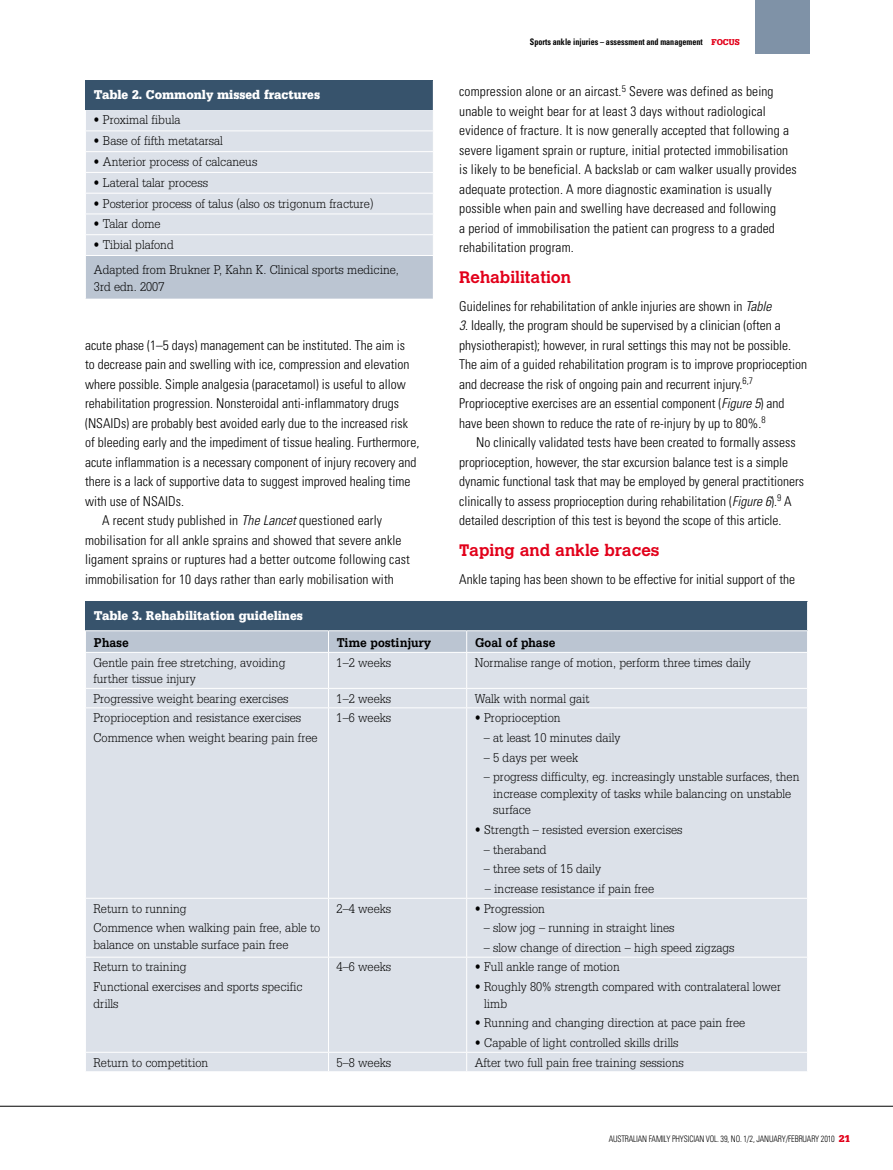
<style>
.page{position:relative;width:893px;height:1170px;background:#fff}
.page>*{position:absolute;margin:0;border:0;box-sizing:border-box;transform-origin:0 0}
.t1{font:700 16.5px "Calvert";color:#e2001a}
.t2{font:300 condensed 13.5px/19.5px "Univers LT";color:#000}
.t3{font:300 13.5px/16.5px "Serifa LT";color:#000;scale:.9 1}
.t4{font:900 13.5px "Serifa LT";color:#fff;scale:.9 1}
.t5{font:700 13.5px "Serifa LT";color:#000;scale:.9 1}
.t6{font:300 condensed 9px "Univers LT";letter-spacing:-.015em;color:#000;scale:.9 1}
.t7{font:700 condensed 9px "Univers LT";color:#000;scale:.9 1}
.s1{font-style:italic}
.s2{font-family:"Serifa LT";font-weight:900;font-stretch:normal;color:#e2001a}
.s3{font-family:"Serifa LT";font-weight:900;font-stretch:normal;font-size:10.5px;color:#e2001a}
</style>
<div class="page">
<div style="left:755px;top:0;width:54px;height:54px;background:#7f92a7"></div>
<hr style="left:0;top:1105px;width:893px;height:1px;background:#000">
<div style="left:85px;top:81px;width:348px;height:29px;background:#37536c"></div>
<div style="left:86px;top:110px;width:347px;height:145px;background:#dce1e9"></div>
<div style="left:85px;top:255px;width:348px;height:44px;background:#bbc5d2"></div>
<hr style="left:85px;top:130px;width:349px;height:1px;background:#fff">
<hr style="left:85px;top:151px;width:349px;height:1px;background:#fff">
<hr style="left:85px;top:172px;width:349px;height:1px;background:#fff">
<hr style="left:85px;top:193px;width:349px;height:1px;background:#fff">
<hr style="left:85px;top:213px;width:349px;height:1px;background:#fff">
<hr style="left:85px;top:234px;width:349px;height:1px;background:#fff">
<hr style="left:85px;top:255px;width:349px;height:1px;background:#fff">
<hr style="left:85px;top:256px;width:1px;height:43px;background:#fff">
<div style="left:86px;top:653px;width:721px;height:418px;background:#dce1e9"></div>
<hr style="left:328px;top:652px;width:1px;height:36px;background:#fff">
<hr style="left:466px;top:652px;width:1px;height:36px;background:#fff">
<hr style="left:85px;top:688px;width:243px;height:1px;background:#fff">
<hr style="left:328px;top:688px;width:139px;height:1px;background:#fff">
<svg style="left:328px;top:689px;width:1px;height:18px"></svg>
<hr style="left:467px;top:688px;width:341px;height:1px;background:#fff">
<svg style="left:466px;top:689px;width:1px;height:18px"></svg>
<hr style="left:85px;top:707px;width:243px;height:1px;background:#fff">
<hr style="left:328px;top:707px;width:139px;height:1px;background:#fff">
<hr style="left:328px;top:708px;width:1px;height:189px;background:#fff">
<hr style="left:467px;top:707px;width:341px;height:1px;background:#fff">
<hr style="left:466px;top:708px;width:1px;height:189px;background:#fff">
<hr style="left:85px;top:897px;width:243px;height:1px;background:#fff">
<hr style="left:328px;top:897px;width:139px;height:1px;background:#fff">
<hr style="left:328px;top:898px;width:1px;height:58px;background:#fff">
<hr style="left:467px;top:897px;width:341px;height:1px;background:#fff">
<hr style="left:466px;top:898px;width:1px;height:58px;background:#fff">
<hr style="left:85px;top:956px;width:243px;height:1px;background:#fff">
<hr style="left:328px;top:956px;width:139px;height:1px;background:#fff">
<hr style="left:328px;top:957px;width:1px;height:94px;background:#fff">
<hr style="left:467px;top:956px;width:341px;height:1px;background:#fff">
<hr style="left:466px;top:957px;width:1px;height:94px;background:#fff">
<hr style="left:85px;top:1051px;width:243px;height:1px;background:#fff">
<hr style="left:328px;top:1051px;width:139px;height:1px;background:#fff">
<svg style="left:328px;top:1052px;width:1px;height:19px"></svg>
<hr style="left:467px;top:1051px;width:341px;height:1px;background:#fff">
<svg style="left:466px;top:1052px;width:1px;height:19px"></svg>
<svg style="left:85px;top:601px;width:723px;height:51px;background:#718598"></svg>
<p class="t4" style="left:94px;top:87px;width:253px">Table 2. Commonly missed fractures</p>
<p class="t3" style="left:94px;top:112px;width:98px">• Proximal fibula</p>
<p class="t3" style="left:94px;top:133px;width:145px">• Base of fifth metatarsal</p>
<p class="t3" style="left:94px;top:153px;width:184px">• Anterior process of calcaneus</p>
<p class="t3" style="left:94px;top:174px;width:129px">• Lateral talar process</p>
<p class="t3" style="left:94px;top:195px;width:312px">• Posterior process of talus (also os trigonum fracture)</p>
<p class="t3" style="left:94px;top:216px;width:76px">• Talar dome</p>
<p class="t3" style="left:94px;top:232px;width:341px;line-height:25px">• Tibial plafond<br>Adapted from Brukner P, Kahn K. Clinical sports medicine,</p>
<p class="t3" style="left:94px;top:278px;width:80px">3rd edn. 2007</p>
<p class="t2" style="left:85px;top:335px;width:322px">acute phase (1–5 days) management can be instituted. The aim is</p>
<p class="t2" style="left:85px;top:355px;width:326px">to decrease pain and swelling with ice, compression and elevation</p>
<p class="t2" style="left:85px;top:374px;width:322px">where possible. Simple analgesia (paracetamol) is useful to allow</p>
<p class="t2" style="left:85px;top:394px;width:316px">rehabilitation progression. Nonsteroidal anti-inflammatory drugs</p>
<p class="t2" style="left:85px;top:413px;width:325px">(NSAI Ds) are probably best avoided early due to the increased risk</p>
<p class="t2" style="left:85px;top:433px;width:336px">of bleeding early and the impediment of tissue healing. Furthermore,</p>
<p class="t2" style="left:85px;top:452px;width:333px">acute inflammation is a necessary component of injury recovery and</p>
<p class="t2" style="left:85px;top:472px;width:327px">there is a lack of supportive data to suggest improved healing time</p>
<p class="t2" style="left:85px;top:491px;width:100px">with use of NSAI Ds.</p>
<p class="t2" style="left:102px;top:510px;width:282px">A recent study published in <span class="s1">The Lancet</span> questioned early</p>
<p class="t2" style="left:85px;top:530px;width:318px">mobilisation for all ankle sprains and showed that severe ankle</p>
<p class="t2" style="left:85px;top:549px;width:326px">ligament sprains or ruptures had a better outcome following cast</p>
<p class="t2" style="left:85px;top:569px;width:310px">immobilisation for 10 days rather than early mobilisation with</p>
<p class="t7" style="left:530px;top:36px;width:235px">Sports ankle injuries – assessment and management <span class="s2">FOCUS</span></p>
<p class="t2" style="left:459px;top:82px;width:339px">compression alone or an aircast.<sup>5</sup> Severe was defined as being unable to weight bear for at least 3 days without radiological evidence of fracture. It is now generally accepted that following a severe ligament sprain or rupture, initial protected immobilisation is likely to be beneficial. A backslab or cam walker usually provides adequate protection. A more diagnostic examination is usually possible when pain and swelling have decreased and following<br>a period of immobilisation the patient can progress to a graded rehabilitation program.</p>
<p class="t1" style="left:459px;top:267px;width:113px">Rehabilitation</p>
<p class="t2" style="left:459px;top:296px;width:314px">Guidelines for rehabilitation of ankle injuries are shown in <span class="s1">Table</span></p>
<p class="t2" style="left:459px;top:316px;width:349px"><span class="s1">3</span>. Ideally, the program should be supervised by a clinician (often a physiotherapist); however, in rural settings this may not be possible.<br>The aim of a guided rehabilitation program is to improve proprioception and decrease the risk of ongoing pain and recurrent injury.<sup>6,7<br></sup>Proprioceptive exercises are an essential component (<span class="s1">Figure 5</span>) and have been shown to reduce the rate of re-injury by up to 80%.<sup>8<br></sup>N o clinically validated tests have been created to formally assess proprioception, however, the star excursion balance test is a simple dynamic functional task that may be employed by general practitioners clinically to assess proprioception during rehabilitation (<span class="s1">Figure 6</span>).<sup>9</sup> A detailed description of this test is beyond the scope of this article.</p>
<p class="t1" style="left:459px;top:540px;width:202px">Taping and ankle braces</p>
<p class="t2" style="left:459px;top:569px;width:337px">Ankle taping has been shown to be effective for initial support of the</p>
<p class="t4" style="left:94px;top:607px;width:234px">Table 3. Rehabilitation guidelines</p>
<p class="t5" style="left:94px;top:635px;width:41px">Phase</p>
<p class="t5" style="left:337px;top:635px;width:106px">Time postinjury</p>
<p class="t5" style="left:475px;top:635px;width:91px">Goal of phase</p>
<p class="t3" style="left:94px;top:654px;width:215px">Gentle pain free stretching, avoiding further tissue injury</p>
<p class="t3" style="left:337px;top:654px;width:62px">1–2 weeks</p>
<p class="t3" style="left:475px;top:654px;width:308px">Normalise range of motion, perform three times daily</p>
<p class="t3" style="left:94px;top:690px;width:218px">Progressive weight bearing exercises</p>
<p class="t3" style="left:337px;top:690px;width:62px">1–2 weeks</p>
<p class="t3" style="left:475px;top:690px;width:129px">Walk with normal gait</p>
<p class="t3" style="left:94px;top:708px;width:250px;line-height:19.6px">Proprioception and resistance exercises<br>Commence when weight bearing pain free</p>
<p class="t3" style="left:337px;top:709px;width:62px">1–6 weeks</p>
<p class="t3" style="left:475px;top:709px;width:97px">• Proprioception</p>
<p class="t3" style="left:484px;top:729px;width:154px">– at least 10 minutes daily</p>
<p class="t3" style="left:484px;top:749px;width:106px">– 5 days per week</p>
<p class="t3" style="left:493px;top:768px;width:342px;text-indent:-9px">– progress difficulty, eg. increasingly unstable surfaces, then increase complexity of tasks while balancing on unstable surface</p>
<p class="t3" style="left:475px;top:821px;width:232px">• Strength – resisted eversion exercises</p>
<p class="t3" style="left:484px;top:841px;width:71px">– theraband</p>
<p class="t3" style="left:484px;top:860px;width:132px">– three sets of 15 daily</p>
<p class="t3" style="left:485px;top:880px;width:190px">– increase resistance if pain free</p>
<p class="t3" style="left:94px;top:898px;width:254px;line-height:19.6px">Return to running<br>Commence when walking pain free, able to</p>
<p class="t3" style="left:94px;top:936px;width:218px">balance on unstable surface pain free</p>
<p class="t3" style="left:94px;top:957px;width:234px;line-height:19.6px">Return to training<br>Functional exercises and sports specific</p>
<p class="t3" style="left:94px;top:995px;width:29px">drills</p>
<p class="t3" style="left:337px;top:900px;width:62px">2–4 weeks</p>
<p class="t3" style="left:475px;top:900px;width:79px">• Progression</p>
<p class="t3" style="left:484px;top:919px;width:214px">– slow jog – running in straight lines</p>
<p class="t3" style="left:484px;top:939px;width:280px">– slow change of direction – high speed zigzags</p>
<p class="t3" style="left:337px;top:958px;width:62px">4–6 weeks</p>
<p class="t3" style="left:475px;top:958px;width:163px">• Full ankle range of motion</p>
<p class="t3" style="left:484px;top:978px;width:331px;text-indent:-9px">• Roughly 80% strength compared with contralateral lower limb</p>
<p class="t3" style="left:475px;top:1014px;width:302px">• Running and changing direction at pace pain free</p>
<p class="t3" style="left:475px;top:1034px;width:228px">• Capable of light controlled skills drills</p>
<p class="t3" style="left:94px;top:1053px;width:129px">Return to competition</p>
<p class="t3" style="left:337px;top:1053px;width:62px">5–8 weeks</p>
<p class="t3" style="left:475px;top:1053px;width:234px">After two full pain free training sessions</p>
<p class="t6" style="left:609px;top:1133px;width:270px">Australian Family Physician Vol. 39, No. 1/2, January/February 2010 <span class="s3">21</span></p>
</div>
